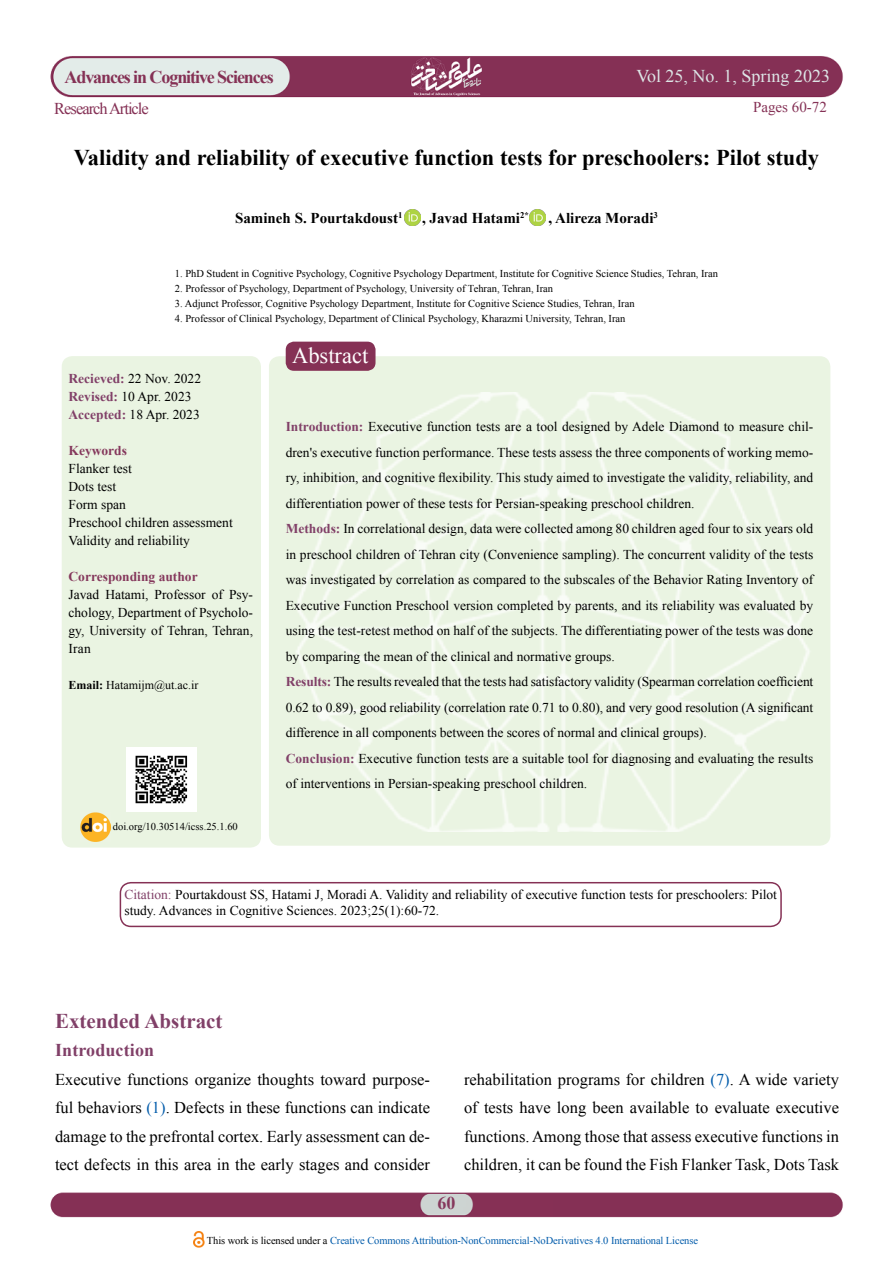
<style>
.page{position:relative;width:893px;height:1263px;background:#fff}
.page>*{position:absolute;margin:0;border:0;box-sizing:border-box;transform-origin:0 0}
.t1{font:700 22.5px "Times New Roman";color:#000}
.t2{font:22.5px "Times New Roman";color:#fff}
.t3{font:700 21px "Times New Roman";color:#814068}
.t4{font:700 18px "Times New Roman";letter-spacing:-.06em;color:#853155}
.t5{font:18px "Times New Roman";color:#dde5e6}
.t6{font:700 18px "Times New Roman";letter-spacing:.005em;color:#814068}
.t7{font:700 18px "Times New Roman";color:#85385c}
.t8{font:16.5px/28.5px "Times New Roman";color:#000;text-align:justify}
.t9{font:16.5px "Times New Roman";letter-spacing:-.06em;color:#853155}
.t10{font:700 15px "Times New Roman";color:#000}
.t11{font:15px "Times New Roman";color:#853155}
.t12{font:13.5px/25.5px "Times New Roman";color:#000}
.t13{font:700 13.5px "Times New Roman";color:#85385c}
.t14{font:12px "Times New Roman";color:#000}
.t15{font:10.5px "Times New Roman";color:#000}
.t16{font:10.5px "Times New Roman";letter-spacing:-.01em;color:#005baa}
.t17{font:700 8.7px "Times New Roman";color:#000}
.s1{font-weight:700;color:#814068}
.s2{font-weight:700}
.s3{color:#814068}
.s4{color:#005baa}
.s5{color:#000}
</style>
<div class="page">
<img style="left:50px;top:56px;width:793px;height:1190px">
<div style="left:269px;top:356px;width:561px;height:490px;background:#eaf4e2;border-radius:11px"></div>
<img style="left:296px;top:393px;width:514px;height:439px">
<div style="left:62px;top:356px;width:199px;height:491px;background:#eaf4e2;border-radius:11px"></div>
<div style="left:286px;top:342px;width:89px;height:28px;background:#853155;border-radius:8px"></div>
<div style="left:286px;top:342px;width:90px;height:29px;border:2px solid #853155;border-radius:8px"></div>
<img style="left:80px;top:812px;width:30px;height:30px">
<img style="left:127px;top:747px;width:69px;height:64px">
<div style="left:120px;top:882px;width:662px;height:45px;border:2px solid #853155;border-radius:11px"></div>
<img style="left:194px;top:1231px;width:10px;height:17px">
<img style="left:530px;top:210px;width:16px;height:16px">
<img style="left:404px;top:210px;width:16px;height:16px">
<h3 class="t4" style="left:65px;top:64px;width:211px">Advances in Cognitive Sciences</h3>
<p class="t9" style="left:54px;top:97px;width:96px">ResearchArticle</p>
<h3 class="t5" style="left:636px;top:64px;width:195px">Vol 25, No. 1, Spring 2023</h3>
<p class="t11" style="left:753px;top:97px;width:75px">Pages 60-72</p>
<h1 class="t1" style="left:74px;top:142px;width:747px">Validity and reliability of executive function tests for preschoolers: Pilot study</h1>
<p class="t17" style="left:398px;top:209px;width:6px">1</p>
<p class="t10" style="left:235px;top:207px;width:164px">Samineh .S Pourtakdoust</p>
<p class="t17" style="left:520px;top:209px;width:10px">2*</p>
<p class="t10" style="left:422px;top:207px;width:99px">, Javad Hatami</p>
<p class="t17" style="left:654px;top:209px;width:6px">3</p>
<p class="t10" style="left:548px;top:207px;width:107px">, Alireza Moradi</p>
<p class="t15" style="left:175px;top:266px;width:545px">1. PhD Student in Cognitive Psychology, Cognitive Psychology Department, Institute for Cognitive Science Studies, Tehran, Iran</p>
<p class="t15" style="left:175px;top:281px;width:380px">2. Professor of Psychology, Department of Psychology, University of Tehran, Tehran, Iran</p>
<p class="t15" style="left:175px;top:296px;width:461px">3. Adjunct Professor, Cognitive Psychology Department, Institute for Cognitive Science Studies, Tehran, Iran</p>
<p class="t15" style="left:175px;top:311px;width:452px">4. Professor of Clinical Psychology, Department of Clinical Psychology, Kharazmi University, Tehran, Iran</p>
<p class="t12" style="left:69px;top:369px;width:134px;line-height:18px"><span class="s1">Recieved:</span> 22 Nov. 2022<br><span class="s1">Revised:</span> 10 Apr. 2023<br><span class="s1">Accepted:</span> 18 Apr. 2023</p>
<p class="t13" style="left:69px;top:441px;width:60px">Keywords</p>
<p class="t12" style="left:69px;top:459px;width:166px;line-height:18px">Flanker test<br>Dots test<br>Form span<br>Preschool children assessment<br>Validity and reliability</p>
<p class="t13" style="left:69px;top:567px;width:131px">Corresponding author</p>
<p class="t12" style="left:69px;top:581px;width:32px">Javad</p>
<p class="t12" style="left:105px;top:581px;width:45px">Hatami,</p>
<p class="t12" style="left:155px;top:581px;width:52px">Professor</p>
<p class="t12" style="left:212px;top:581px;width:13px">of</p>
<p class="t12" style="left:229px;top:581px;width:26px">Psy-</p>
<p class="t12" style="left:69px;top:599px;width:186px">chology, Department of Psycholo-</p>
<p class="t12" style="left:69px;top:617px;width:186px">gy, University of Tehran, Tehran,</p>
<p class="t12" style="left:69px;top:635px;width:24px">Iran</p>
<p class="t14" style="left:69px;top:676px;width:132px"><span class="s2">Email:</span> Hatamijm@ut.ac i r.</p>
<p class="t15" style="left:113px;top:820px;width:126px">doi.org/10.30514/icss.25.1.60</p>
<h1 class="t2" style="left:292px;top:340px;width:78px">Abstract</h1>
<p class="t12" style="left:286px;top:414px;width:529px"><span class="s1">Introduction:</span> Executive function tests are a tool designed by Adele Diamond to measure chil-</p>
<p class="t12" style="left:286px;top:439px;width:529px">dren s' executive function performance. These tests assess the three components of working memo-</p>
<p class="t12" style="left:286px;top:465px;width:529px">ry, inhibition, and cognitive flexibility. This study aimed to investigate the validity, reliability, and</p>
<p class="t12" style="left:286px;top:490px;width:529px">differentiation power of these tests for Persian-speaking preschool children.<br><span class="s1">Methods:</span> In correlational design, data were collected among 80 children aged four to six years old in preschool children of Tehran city (Convenience sampling .) The concurrent validity of the tests was investigated by correlation as compared to the subscales of the Behavior Rating Inventory of Executive Function Preschool version completed by parents, and its reliability was evaluated by using the test-retest method on half of the subjects. The differentiating power of the tests was done by comparing the mean of the clinical and normative groups.<br><span class="s1">Results:</span> The results revealed that the tests had satisfactory validity (Spearman correlation coefficient 0.62 to 0.89 ,) good reliability (correlation rate 0.71 to 0.80 ,) and very good resolution A( significant difference in all components between the scores of normal and clinical groups .(<br><span class="s1">Conclusion:</span> Executive function tests are a suitable tool for diagnosing and evaluating the results of interventions in Persian-speaking preschool children.</p>
<p class="t12" style="left:124px;top:886px;width:654px;line-height:16.5px"><span class="s3">Citation:</span> Pourtakdoust SS, Hatami ,J Moradi A. Validity and reliability of executive function tests for preschoolers: Pilot study. Advances in Cognitive Sciences. 2023;25 (1) :60-72.</p>
<h2 class="t3" style="left:55px;top:1006px;width:169px">Extended Abstract</h2>
<h3 class="t6" style="left:55px;top:1038px;width:101px">Introduction</h3>
<p class="t8" style="left:55px;top:1065px;width:376px">Executive functions organize thoughts toward purpose-</p>
<p class="t8" style="left:55px;top:1093px;width:377px">ful behaviors <span class="s4">(</span> .<span class="s4">)1</span> Defects in these functions can indicate</p>
<p class="t8" style="left:55px;top:1122px;width:377px">damage to the prefrontal cortex. Early assessment can de-</p>
<p class="t8" style="left:55px;top:1150px;width:377px">tect defects in this area in the early stages and consider</p>
<p class="t8" style="left:464px;top:1065px;width:377px">rehabilitation programs for children <span class="s4">(</span> A.<span class="s4">)7</span> wide variety of tests have long been available to evaluate executive functions.Among those that assess executive functions in children it, can be found the Fish Flanker Task, Dots Task</p>
<h3 class="t7" style="left:437px;top:1191px;width:19px">60</h3>
<p class="t16" style="left:207px;top:1233px;width:493px"><span class="s5">This work is licensed under a</span> Creative Commons Attribution-NonCommercial-NoDerivatives 4.0 International License</p>
</div>
